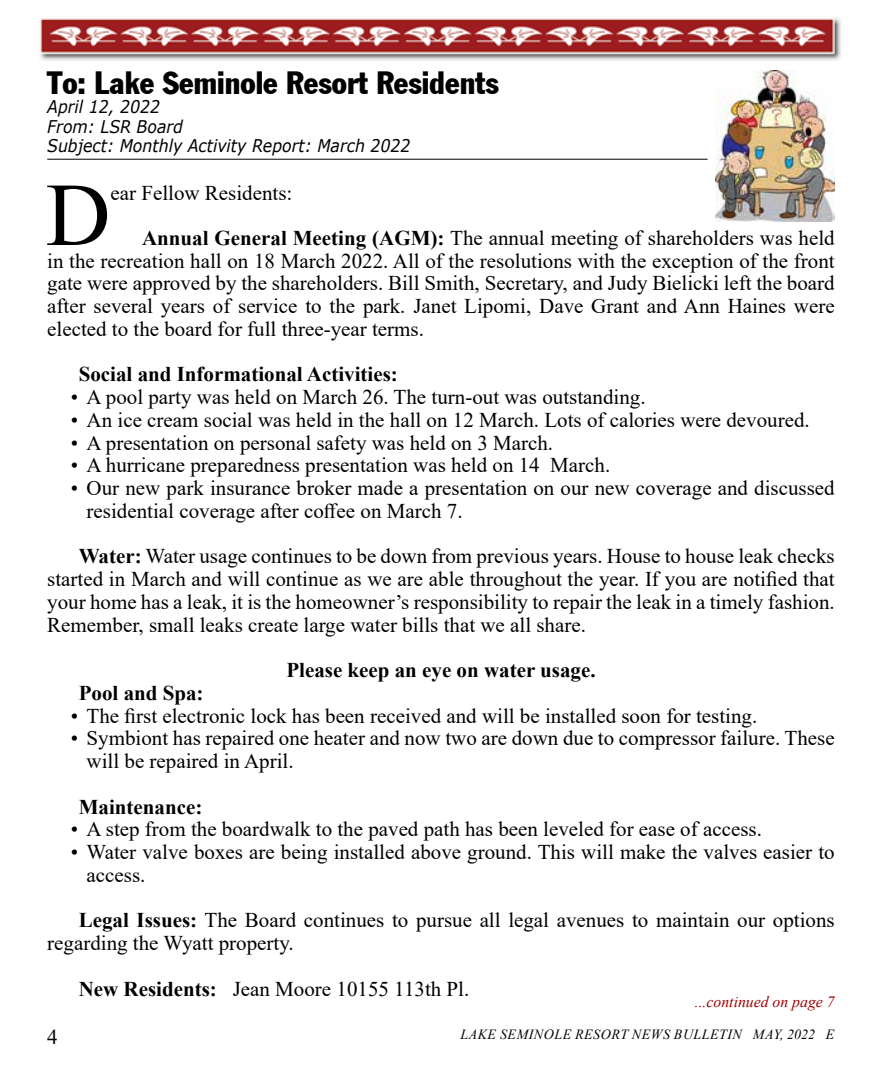
<style>
.page{position:relative;width:882px;height:1071px;background:#fff}
.page>*{position:absolute;margin:0;border:0;box-sizing:border-box;transform-origin:0 0}
.t1{font:89.77px "Times New Roman";color:#000}
.t2{font:31.5px "Franklin Gothic Condensed";color:#000}
.t3{font:21px/22.8px "Times New Roman";color:#000}
.t4{font:700 21px "Times New Roman";color:#000}
.t5{font:italic 17.5px/19.2px "Verdana";color:#000;scale:.9 1}
.t6{font:italic 15.75px "Times New Roman";color:#9e0000}
.t7{font:italic 14px "Times New Roman";letter-spacing:.035em;color:#000}
.s1{font-weight:700}
</style>
<div class="page">
<img style="left:40px;top:18px;width:801px;height:43px">
<hr style="left:47px;top:159px;width:661px;height:1px;background:#000">
<img style="left:716px;top:71px;width:119px;height:150px">
<h2 class="t2" style="left:47px;top:64px;width:453px">To: Lake Seminole Resort Residents</h2>
<p class="t5" style="left:47px;top:97px;width:405px">April 12, 2022<br>From: LSR Board<br>Subject: Monthly Activity Report: March 2022</p>
<h1 class="t1" style="left:46px;top:152px;width:66px">D</h1>
<p class="t3" style="left:142px;top:169px;width:694px;line-height:45.5px;text-indent:-32px">ear Fellow Residents:<br><span class="s1">Annual General Meeting (AGM):</span> The annual meeting of shareholders was held</p>
<p class="t3" style="left:47px;top:249px;width:789px;text-align:justify">in the recreation hall on 18 March 2022. All of the resolutions with the exception of the front gate were approved by the shareholders. Bill Smith, Secretary, and Judy Bielicki left the board after several years of service to the park. Janet Lipomi, Dave Grant and Ann Haines were elected to the board for full three-year terms.</p>
<p class="t4" style="left:79px;top:359px;width:321px">Social and Informational Activities:</p>
<p class="t3" style="left:71px;top:385px;width:576px">• A pool party was held on March 26. The turn-out was outstanding.</p>
<p class="t3" style="left:71px;top:408px;width:740px">• An ice cream social was held in the hall on 12 March. Lots of calories were devoured.</p>
<p class="t3" style="left:71px;top:431px;width:484px">• A presentation on personal safety was held on 3 March.</p>
<p class="t3" style="left:71px;top:453px;width:541px">• A hurricane preparedness presentation was held on 14 March.</p>
<p class="t3" style="left:87px;top:476px;width:750px;text-indent:-16px">• Our new park insurance broker made a presentation on our new coverage and discussed residential coverage after coffee on March 7.</p>
<p class="t3" style="left:47px;top:544px;width:789px;text-align:justify;text-indent:32px"><span class="s1">Water:</span> Water usage continues to be down from previous years. House to house leak checks started in March and will continue as we are able throughout the year. If you are notified that your home has a leak, it is the homeowner’s responsibility to repair the leak in a timely fashion.<br>Remember, small leaks create large water bills that we all share.</p>
<p class="t4" style="left:286px;top:655px;width:311px">Please keep an eye on water usage.</p>
<p class="t4" style="left:79px;top:678px;width:126px">Pool and Spa:</p>
<p class="t3" style="left:71px;top:704px;width:688px">• The first electronic lock has been received and will be installed soon for testing.</p>
<p class="t3" style="left:87px;top:726px;width:750px;text-indent:-16px">• Symbiont has repaired one heater and now two are down due to compressor failure. These will be repaired in April.</p>
<p class="t4" style="left:79px;top:791px;width:125px">Maintenance:</p>
<p class="t3" style="left:71px;top:817px;width:693px">• A step from the boardwalk to the paved path has been leveled for ease of access.</p>
<p class="t3" style="left:87px;top:840px;width:750px;text-indent:-16px">• Water valve boxes are being installed above ground. This will make the valves easier to access.</p>
<p class="t3" style="left:47px;top:908px;width:789px;text-indent:32px"><span class="s1">Legal Issues:</span> The Board continues to pursue all legal avenues to maintain our options regarding the Wyatt property.</p>
<p class="t3" style="left:79px;top:977px;width:392px"><span class="s1">New Residents:</span> Jean Moore 10155 113th Pl.</p>
<p class="t6" style="left:695px;top:991px;width:141px">...continued on page 7</p>
<p class="t3" style="left:47px;top:1024px;width:12px">4</p>
<p class="t7" style="left:460px;top:1024px;width:376px">LAKE SEMINOLE RESORT NEWS BULLETIN MAY, 2022 E</p>
</div>
